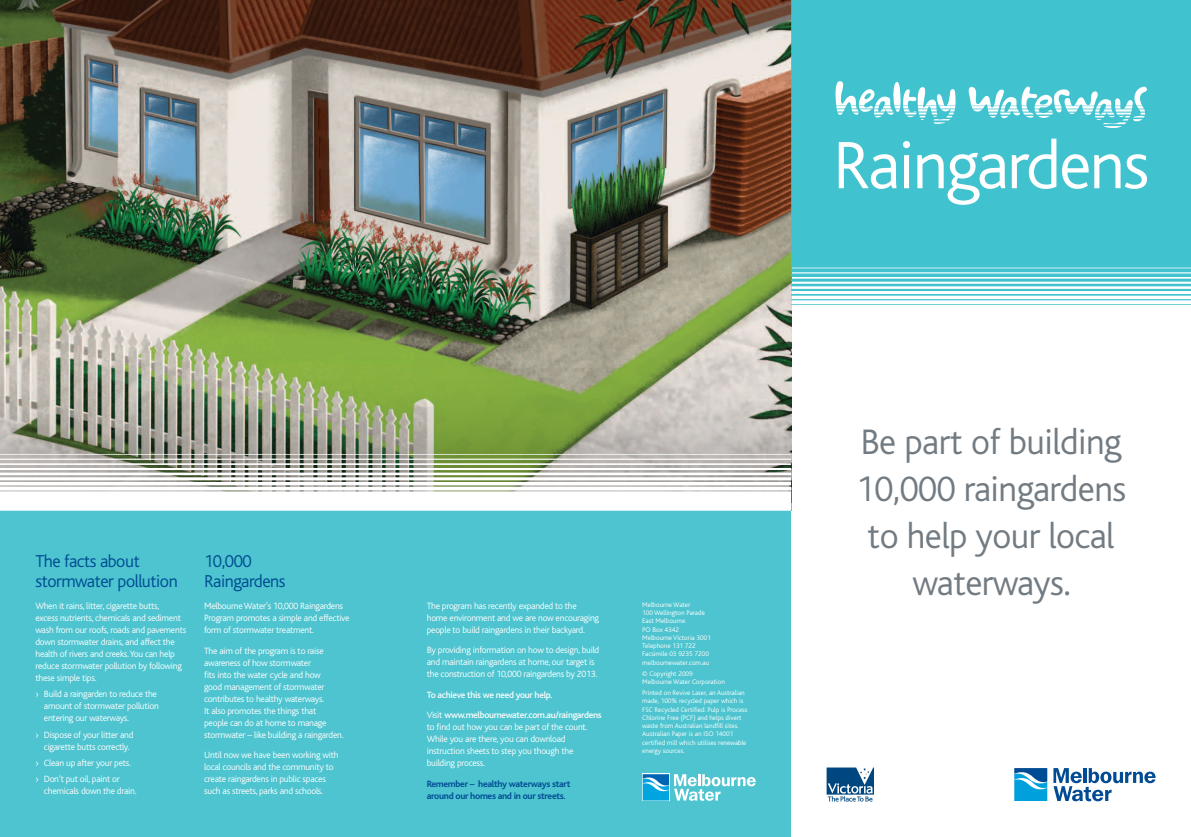
<style>
.page{position:relative;width:1191px;height:837px;background:#fff}
.page>*{position:absolute;margin:0;border:0;box-sizing:border-box;transform-origin:0 0}
.t1{font:300 70px "Bliss";letter-spacing:-.025em;color:#fff}
.t2{font:300 37px/47px "Bliss";letter-spacing:-.015em;color:#727b82;text-align:center}
.t3{font:300 18px/20px "Bliss";letter-spacing:-.025em;color:#004b93}
.t4{font:300 9.5px/12px "Bliss";letter-spacing:-.025em;color:#fff}
.t5{font:500 9.5px/20.5px "Bliss";letter-spacing:-.03em;color:#fff}
.t6{font:700 9.5px/12px "Bliss";letter-spacing:-.03em;color:#004b93}
.t7{font:300 7px/8.3px "Bliss";color:#fff}
.s1{font-weight:300}
</style>
<div class="page">
<img style="left:0;top:0;width:791px;height:340px">
<img style="left:0;top:340px;width:791px;height:114px">
<svg style="left:1014px;top:800px;width:33px;height:1px"></svg>
<svg style="left:1014px;top:768px;width:33px;height:32px"></svg>
<svg style="left:1053px;top:768px;width:102px;height:33px"></svg>
<svg style="left:826px;top:767px;width:48px;height:34px"></svg>
<div style="left:391px;top:510px;width:400px;height:326px;background:#4dc4cf"></div>
<div style="left:0;top:510px;width:391px;height:326px;background:#4dc4cf"></div>
<svg style="left:0;top:454px;width:791px;height:38px"></svg>
<svg style="left:642px;top:773px;width:113px;height:27px"></svg>
<svg style="left:791px;top:0;width:400px;height:305px;background:#4dc6d2"></svg>
<svg style="left:834px;top:78px;width:121px;height:46px"></svg>
<svg style="left:967px;top:85px;width:181px;height:44px"></svg>
<h3 class="t3" style="left:35px;top:551px;width:144px">The facts about stormwater pollution</h3>
<p class="t4" style="left:35px;top:599px;width:152px">When it rains, litter, cigarette butts,<br>excess nutrients, chemicals and sediment wash from our roofs, roads and pavements down stormwater drains, and affect the health of rivers and creeks. You can help reduce stormwater pollution by following these simple tips.</p>
<p class="t4" style="left:44px;top:688px;width:116px;text-indent:-9px">› Build a raingarden to reduce the amount of stormwater pollution entering our waterways.</p>
<p class="t4" style="left:35px;top:728px;width:100px;text-align:center">› Dispose of your litter and cigarette butts correctly.</p>
<p class="t4" style="left:35px;top:754px;width:97px;line-height:16.3px">› Clean up after your pets. › Don’t put oil, paint or</p>
<p class="t4" style="left:44px;top:784px;width:94px">chemicals down the drain.</p>
<h3 class="t3" style="left:204px;top:551px;width:83px">10,000<br>Raingardens</h3>
<p class="t4" style="left:204px;top:599px;width:147px">Melbourne Water’s 10,000 Raingardens<br>Program promotes a simple and effective form of stormwater treatment.</p>
<p class="t4" style="left:204px;top:644px;width:141px">The aim of the program is to raise awareness of how stormwater<br>fits into the water cycle and how<br>good management of stormwater contributes to healthy waterways.<br>It also promotes the things that<br>people can do at home to manage stormwater – like building a raingarden.</p>
<p class="t4" style="left:204px;top:748px;width:136px">Until now we have been working with local councils and the community to create raingardens in public spaces such as streets, parks and schools.</p>
<p class="t4" style="left:427px;top:599px;width:174px">The program has recently expanded to the home environment and we are now encouraging people to build raingardens in their backyard.</p>
<p class="t4" style="left:427px;top:644px;width:174px">By providing information on how to design, build and maintain raingardens at home, our target is the construction of 10,000 raingardens by 2013.</p>
<p class="t5" style="left:427px;top:684px;width:176px">To achieve this we need your help.<br><span class="s1">Visit</span> www.melbournewater.com.au/raingardens</p>
<p class="t4" style="left:427px;top:721px;width:162px">to find out how you can be part of the count.<br>While you are there, you can download instruction sheets to step you though the building process.</p>
<p class="t6" style="left:427px;top:777px;width:145px">Remember – healthy waterways start around our homes and in our streets.</p>
<p class="t7" style="left:642px;top:600px;width:70px">Melbourne Water<br>100 Wellington Parade<br>East Melbourne<br>PO Box 4342<br>Melbourne Victoria 3001<br>Telephone 131 722<br>Facsimile 03 9235 7200 melbournewater.com.au</p>
<p class="t7" style="left:642px;top:669px;width:84px">© Copyright 2009<br>Melbourne Water Corporation</p>
<p class="t7" style="left:642px;top:688px;width:107px">Printed on Revive Laser, an Australian made, 100% recycled paper which is FSC Recycled Certified. Pulp is Process Chlorine Free (PCF) and helps divert waste from Australian landfill sites.<br>Australian Paper is an ISO 14001 certified mill which utilises renewable energy sources.</p>
<h1 class="t1" style="left:832px;top:128px;width:318px">Raingardens</h1>
<h2 class="t2" style="left:856px;top:418px;width:272px">Be part of building<br>10,000 raingardens to help your local waterways.</h2>
</div>
